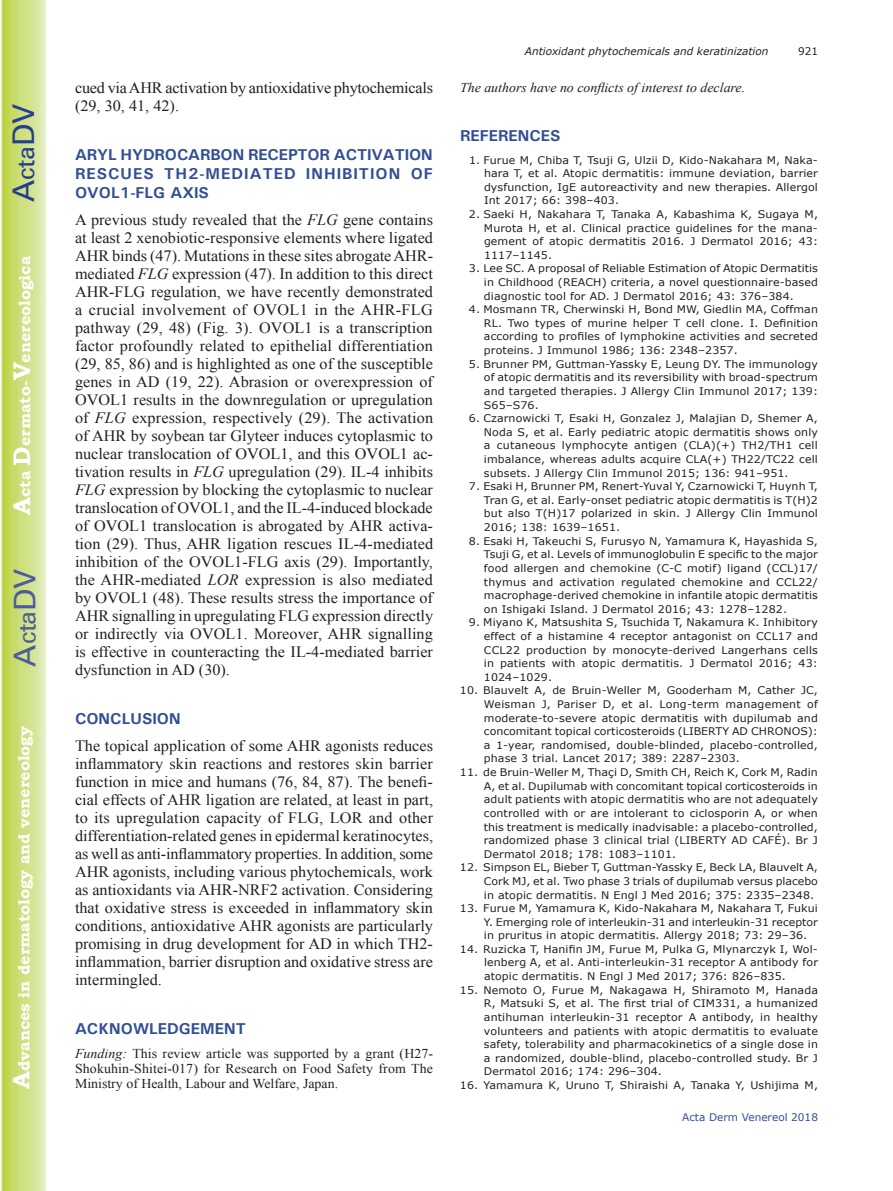
<style>
.page{position:relative;width:893px;height:1191px;background:#fff}
.page>*{position:absolute;margin:0;border:0;box-sizing:border-box;transform-origin:0 0}
.t1{font:30px "Univers";color:#4d5a9e}
.t2{font:30px "Univers";color:#253f8e}
.t3{font:15.75px/18px "Times New Roman";color:#231f20;text-align:justify}
.t4{font:700 15.75px/18.9px "Univers";color:#324f95;text-align:justify}
.t5{font:700 15.75px "Bookman Old Style";color:#fff}
.t6{font:13.5px/15px "Times New Roman";color:#231f20;text-align:justify}
.t7{font:italic 13.5px "Times New Roman";color:#231f20}
.t8{font:10.5px/13.6px "Verdana";letter-spacing:.01em;color:#231f20;text-align:justify;scale:1.05 1}
.t9{font:italic 10.5px "Verdana";color:#231f20}
.t10{font:10.5px "Verdana";color:#324f95}
.t11{font:10.5px "Verdana";letter-spacing:.01em;color:#231f20}
.s1{font-size:24px}
.s2{font-style:italic}
</style>
<div class="page">
<svg style="left:1px;top:0;width:45px;height:1191px;background:#cfe084"></svg>
<h1 class="t2" style="left:6px;top:202px;width:100px;rotate:-90deg">A<span class="s1">cta</span>DV</h1>
<h2 class="t5" style="left:15px;top:515px;width:260px;rotate:-90deg"><span class="s1">A</span>cta <span class="s1">D</span>ermato-<span class="s1">V</span>enereologica</h2>
<h1 class="t1" style="left:7px;top:666px;width:100px;rotate:-90deg">A<span class="s1">cta</span>DV</h1>
<h2 class="t5" style="left:15px;top:1088px;width:364px;rotate:-90deg"><span class="s1">A</span>dvances in dermatology and venereology</h2>
<h2 class="t3" style="left:75px;top:79px;width:360px">cued via AHR activation by antioxidative phytochemicals (29, 30, 41, 42).</h2>
<h2 class="t4" style="left:75px;top:145px;width:359px">ARYL HYDROCARBON RECEPTOR ACTIVATION RESCUES TH2-MEDIATED INHIBITION OF OVOL1-FLG AXIS</h2>
<p class="t3" style="left:75px;top:211px;width:360px">A previous study revealed that the <span class="s2">FLG</span> gene contains at least 2 xenobiotic-responsive elements where ligated AHR binds (47). Mutations in these sites abrogate AHR&shy;mediated <span class="s2">FLG</span> expression (47). In addition to this direct AHR-FLG regulation, we have recently demonstrated a crucial involvement of OVOL1 in the AHR-FLG pathway (29, 48) (Fig. 3). OVOL1 is a transcription factor profoundly related to epithelial differentiation (29, 85, 86) and is highlighted as one of the susceptible genes in AD (19, 22). Abrasion or overexpression of OVOL1 results in the downregulation or upregulation of <span class="s2">FLG</span> expression, respectively (29). The activation of AHR by soybean tar Glyteer induces cytoplasmic to nuclear translocation of OVOL1, and this OVOL1 ac&shy;tivation results in <span class="s2">FLG</span> upregulation (29). IL-4 inhibits <span class="s2">FLG</span> expression by blocking the cytoplasmic to nuclear translocation of OVOL1, and the IL-4-induced blockade of OVOL1 translocation is abrogated by AHR activa&shy;tion (29). Thus, AHR ligation rescues IL-4-mediated inhibition of the OVOL1-FLG axis (29). Importantly, the AHR-mediated <span class="s2">LOR</span> expression is also mediated by OVOL1 (48). These results stress the importance of AHR signalling in upregulating FLG expression directly or indirectly via OVOL1. Moreover, AHR signalling is effective in counteracting the IL-4-mediated barrier dysfunction in AD (30).</p>
<h2 class="t4" style="left:75px;top:709px;width:107px">CONCLUSION</h2>
<p class="t3" style="left:75px;top:737px;width:360px">The topical application of some AHR agonists reduces inflammatory skin reactions and restores skin barrier function in mice and humans (76, 84, 87). The benefi&shy;cial effects of AHR ligation are related, at least in part, to its upregulation capacity of FLG, LOR and other differentiation-related genes in epidermal keratinocytes, as well as anti-inflammatory properties. In addition, some AHR agonists, including various phytochemicals, work as antioxidants via AHR-NRF2 activation. Considering that oxidative stress is exceeded in inflammatory skin conditions, antioxidative AHR agonists are particularly promising in drug development for AD in which TH2- inflammation, barrier disruption and oxidative stress are intermingled.</p>
<h2 class="t4" style="left:75px;top:1019px;width:172px">ACKNOWLEDGEMENT</h2>
<p class="t6" style="left:75px;top:1046px;width:360px"><span class="s2">Funding:</span> This review article was supported by a grant (H27- Shokuhin-Shitei-017) for Research on Food Safety from The Ministry of Health, Labour and Welfare, Japan.</p>
<p class="t9" style="left:525px;top:44px;width:245px">Antioxidant phytochemicals and keratinization</p>
<p class="t11" style="left:798px;top:44px;width:22px">921</p>
<p class="t7" style="left:460px;top:78px;width:287px">The authors have no conflicts of interest to declare.</p>
<h2 class="t4" style="left:460px;top:126px;width:102px">REFERENCES</h2>
<p class="t8" style="left:484px;top:152px;width:320px;text-indent:-15px">1. Furue M, Chiba T, Tsuji G, Ulzii D, Kido-Nakahara M, Naka&shy;hara T, et al. Atopic dermatitis: immune deviation, barrier dysfunction, IgE autoreactivity and new therapies. Allergol Int 2017; 66: 398–403.</p>
<p class="t8" style="left:484px;top:207px;width:320px;text-indent:-15px">2. Saeki H, Nakahara T, Tanaka A, Kabashima K, Sugaya M, Murota H, et al. Clinical practice guidelines for the mana&shy;gement of atopic dermatitis 2016. J Dermatol 2016; 43:<br>1117–1145.</p>
<p class="t8" style="left:484px;top:261px;width:320px;text-indent:-15px">3. Lee SC. A proposal of Reliable Estimation of Atopic Dermatitis in Childhood (REACH) criteria, a novel questionnaire-based diagnostic tool for AD. J Dermatol 2016; 43: 376–384.</p>
<p class="t8" style="left:484px;top:302px;width:320px;text-indent:-15px">4. Mosmann TR, Cherwinski H, Bond MW, Giedlin MA, Coffman RL. Two types of murine helper T cell clone. I. Definition according to profiles of lymphokine activities and secreted proteins. J Immunol 1986; 136: 2348–2357.</p>
<p class="t8" style="left:484px;top:357px;width:320px;text-indent:-15px">5. Brunner PM, Guttman-Yassky E, Leung DY. The immunology of atopic dermatitis and its reversibility with broad-spectrum and targeted therapies. J Allergy Clin Immunol 2017; 139:<br>S65–S76.</p>
<p class="t8" style="left:484px;top:411px;width:320px;text-indent:-15px">6. Czarnowicki T, Esaki H, Gonzalez J, Malajian D, Shemer A, Noda S, et al. Early pediatric atopic dermatitis shows only a cutaneous lymphocyte antigen (CLA)(+) TH2/TH1 cell imbalance, whereas adults acquire CLA(+) TH22/TC22 cell subsets. J Allergy Clin Immunol 2015; 136: 941–951.</p>
<p class="t8" style="left:484px;top:479px;width:320px;text-indent:-15px">7. Esaki H, Brunner PM, Renert-Yuval Y, Czarnowicki T, Huynh T, Tran G, et al. Early-onset pediatric atopic dermatitis is T(H)2 but also T(H)17 polarized in skin. J Allergy Clin Immunol 2016; 138: 1639–1651.</p>
<p class="t8" style="left:484px;top:533px;width:320px;text-indent:-15px">8. Esaki H, Takeuchi S, Furusyo N, Yamamura K, Hayashida S, Tsuji G, et al. Levels of immunoglobulin E specific to the major food allergen and chemokine (C-C motif) ligand (CCL)17/ thymus and activation regulated chemokine and CCL22/ macrophage-derived chemokine in infantile atopic dermatitis on Ishigaki Island. J Dermatol 2016; 43: 1278–1282.</p>
<p class="t8" style="left:484px;top:615px;width:320px;text-indent:-15px">9. Miyano K, Matsushita S, Tsuchida T, Nakamura K. Inhibitory effect of a histamine 4 receptor antagonist on CCL17 and CCL22 production by monocyte-derived Langerhans cells in patients with atopic dermatitis. J Dermatol 2016; 43:<br>1024–1029.</p>
<p class="t8" style="left:484px;top:683px;width:320px;text-indent:-24px">10. Blauvelt A, de Bruin-Weller M, Gooderham M, Cather JC, Weisman J, Pariser D, et al. Long-term management of moderate-to-severe atopic dermatitis with dupilumab and concomitant topical corticosteroids (LIBERTY AD CHRONOS): a 1-year, randomised, double-blinded, placebo-controlled, phase 3 trial. Lancet 2017; 389: 2287–2303.</p>
<p class="t8" style="left:484px;top:765px;width:320px;text-indent:-24px">11. de Bruin-Weller M, Thaçi D, Smith CH, Reich K, Cork M, Radin A, et al. Dupilumab with concomitant topical corticosteroids in adult patients with atopic dermatitis who are not adequately controlled with or are intolerant to ciclosporin A, or when this treatment is medically inadvisable: a placebo-controlled, randomized phase 3 clinical trial (LIBERTY AD CAFÉ). Br J Dermatol 2018; 178: 1083–1101.</p>
<p class="t8" style="left:484px;top:860px;width:320px;text-indent:-24px">12. Simpson EL, Bieber T, Guttman-Yassky E, Beck LA, Blauvelt A, Cork MJ, et al. Two phase 3 trials of dupilumab versus placebo in atopic dermatitis. N Engl J Med 2016; 375: 2335–2348.</p>
<p class="t8" style="left:484px;top:901px;width:320px;text-indent:-24px">13. Furue M, Yamamura K, Kido-Nakahara M, Nakahara T, Fukui Y. Emerging role of interleukin-31 and interleukin-31 receptor in pruritus in atopic dermatitis. Allergy 2018; 73: 29–36.</p>
<p class="t8" style="left:484px;top:942px;width:320px;text-indent:-24px">14. Ruzicka T, Hanifin JM, Furue M, Pulka G, Mlynarczyk I, Wol&shy;lenberg A, et al. Anti-interleukin-31 receptor A antibody for atopic dermatitis. N Engl J Med 2017; 376: 826–835.</p>
<p class="t8" style="left:484px;top:982px;width:320px;text-indent:-24px">15. Nemoto O, Furue M, Nakagawa H, Shiramoto M, Hanada R, Matsuki S, et al. The first trial of CIM331, a humanized antihuman interleukin-31 receptor A antibody, in healthy volunteers and patients with atopic dermatitis to evaluate safety, tolerability and pharmacokinetics of a single dose in a randomized, double-blind, placebo-controlled study. Br J Dermatol 2016; 174: 296–304.</p>
<p class="t8" style="left:460px;top:1078px;width:342px">16. Yamamura K, Uruno T, Shiraishi A, Tanaka Y, Ushijima M,</p>
<p class="t10" style="left:682px;top:1110px;width:137px">Acta Derm Venereol 2018</p>
</div>
